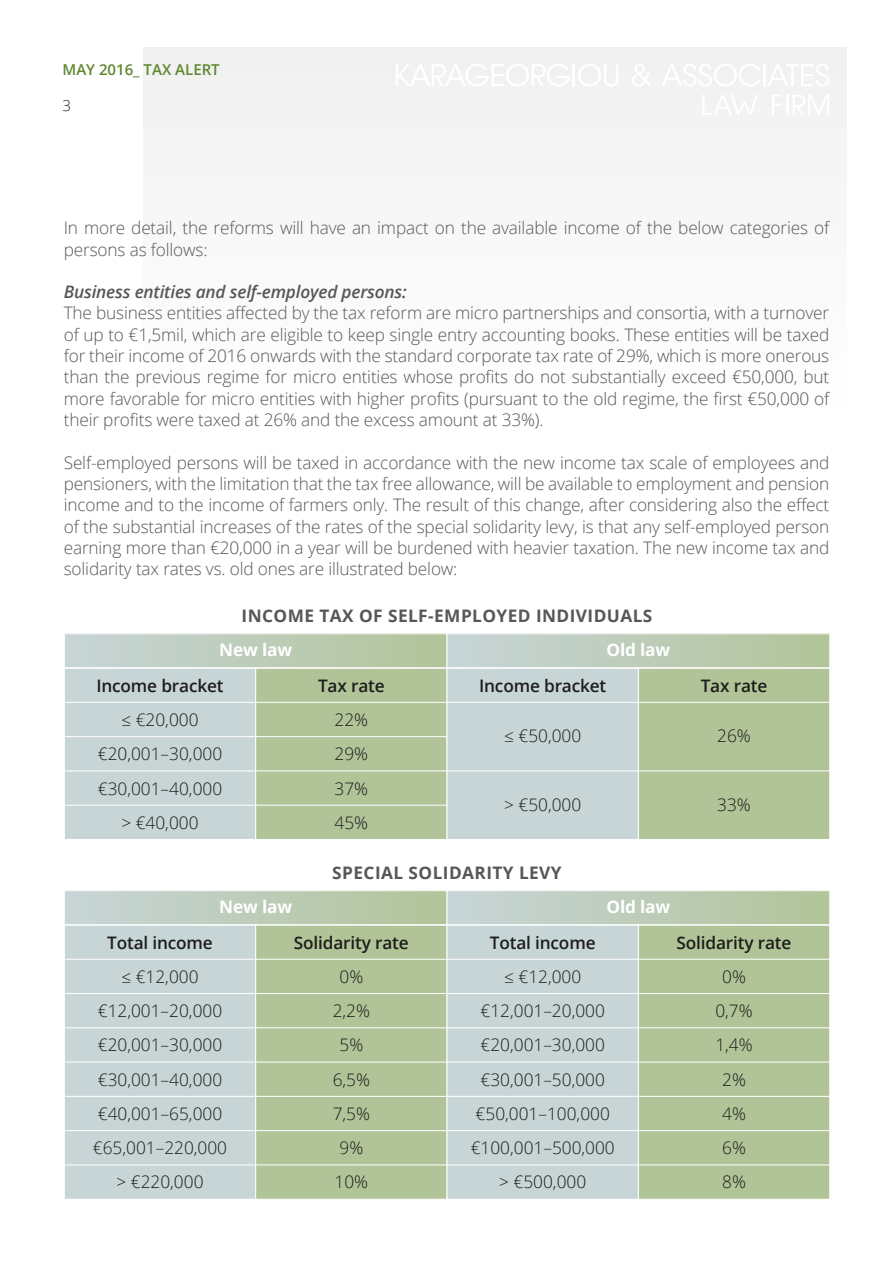
<style>
.page{position:relative;width:893px;height:1263px;background:#fff}
.page>*{position:absolute;margin:0;border:0;box-sizing:border-box;transform-origin:0 0}
.t1{font:300 17.25px/21.3px "Open Sans";letter-spacing:-.01em;color:#575756;text-align:justify}
.t2{font:300 17.25px/34.3px "Open Sans";color:#1d1d1b;text-align:center}
.t3{font:600 17.25px "Open Sans";letter-spacing:-.01em;color:#1d1d1b}
.t4{font:700 17.25px "Open Sans";letter-spacing:.025em;color:#575756}
.t5{font:italic 600 17.25px "Open Sans";letter-spacing:-.01em;color:#575756}
.t6{font:700 17.25px "Open Sans";letter-spacing:-.01em;color:#fff}
.t7{font:600 15px "Open Sans";color:#5f872f}
.t8{font:300 15px "Open Sans";color:#1d1d1b}
</style>
<div class="page">
<div style="left:144px;top:47px;width:702px;height:379px;background:#f8f8f8"></div>
<div style="left:64px;top:634px;width:383px;height:34px;background:linear-gradient(to right,#c8d5d8,#b2c499)"></div>
<div style="left:64px;top:633px;width:383px;height:35px;border:1px solid #fff"></div>
<div style="left:447px;top:634px;width:383px;height:34px;background:linear-gradient(to right,#c8d5d8,#b2c499)"></div>
<div style="left:447px;top:633px;width:383px;height:35px;border:1px solid #fff"></div>
<div style="left:64px;top:668px;width:192px;height:172px;background:#c8d5d7;border:1px solid #fff"></div>
<div style="left:255px;top:668px;width:192px;height:172px;background:#b1c498;border:1px solid #fff"></div>
<div style="left:447px;top:668px;width:192px;height:172px;background:#c8d5d7;border:1px solid #fff"></div>
<div style="left:638px;top:668px;width:192px;height:172px;background:#b1c498;border:1px solid #fff"></div>
<div style="left:64px;top:891px;width:383px;height:34px;background:linear-gradient(to right,#c8d5d8,#b2c499)"></div>
<div style="left:64px;top:890px;width:383px;height:35px;border:1px solid #fff"></div>
<div style="left:447px;top:891px;width:383px;height:34px;background:linear-gradient(to right,#c8d5d8,#b2c499)"></div>
<div style="left:447px;top:890px;width:383px;height:35px;border:1px solid #fff"></div>
<div style="left:64px;top:924px;width:192px;height:275px;background:#c8d5d7;border:1px solid #fff"></div>
<div style="left:255px;top:924px;width:192px;height:275px;background:#b1c498;border:1px solid #fff"></div>
<div style="left:447px;top:924px;width:192px;height:275px;background:#c8d5d7;border:1px solid #fff"></div>
<div style="left:638px;top:924px;width:192px;height:275px;background:#b1c498;border:1px solid #fff"></div>
<hr style="left:64px;top:668px;width:766px;height:1px;background:#fff">
<hr style="left:64px;top:702px;width:766px;height:1px;background:#fff">
<hr style="left:64px;top:736px;width:383px;height:1px;background:#fff">
<hr style="left:64px;top:770px;width:766px;height:1px;background:#fff">
<hr style="left:64px;top:805px;width:383px;height:1px;background:#fff">
<hr style="left:64px;top:924px;width:766px;height:1px;background:#fff">
<hr style="left:64px;top:959px;width:766px;height:1px;background:#fff">
<hr style="left:64px;top:993px;width:766px;height:1px;background:#fff">
<hr style="left:64px;top:1027px;width:766px;height:1px;background:#fff">
<hr style="left:64px;top:1062px;width:766px;height:1px;background:#fff">
<hr style="left:64px;top:1096px;width:766px;height:1px;background:#fff">
<hr style="left:64px;top:1130px;width:766px;height:1px;background:#fff">
<hr style="left:64px;top:1164px;width:766px;height:1px;background:#fff">
<hr style="left:786px;top:95px;width:2px;height:20px;background:#fff">
<hr style="left:573px;top:64px;width:2px;height:22px;background:#fff">
<hr style="left:763px;top:64px;width:3px;height:22px;background:#fff">
<p class="t7" style="left:63px;top:59px;width:159px">MAY 2016_ TAX ALERT</p>
<p class="t8" style="left:63px;top:95px;width:10px">3</p>
<p class="t1" style="left:64px;top:217px;width:767px">In more detail, the reforms will have an impact on the available income of the below categories of persons as follows:</p>
<p class="t5" style="left:64px;top:280px;width:345px">Business entities and self-employed persons:</p>
<p class="t1" style="left:64px;top:302px;width:767px">The business entities affected by the tax reform are micro partnerships and consortia, with a turnover of up to €1,5mil, which are eligible to keep single entry accounting books. These entities will be taxed for their income of 2016 onwards with the standard corporate tax rate of 29%, which is more onerous than the previous regime for micro entities whose profits do not substantially exceed €50,000, but more favorable for micro entities with higher profits (pursuant to the old regime, the first €50,000 of their profits were taxed at 26% and the excess amount at 33%).</p>
<p class="t1" style="left:64px;top:451px;width:767px">Self-employed persons will be taxed in accordance with the new income tax scale of employees and pensioners, with the limitation that the tax free allowance, will be available to employment and pension income and to the income of farmers only. The result of this change, after considering also the effect of the substantial increases of the rates of the special solidarity levy, is that any self-employed person earning more than €20,000 in a year will be burdened with heavier taxation. The new income tax and solidarity tax rates vs. old ones are illustrated below:</p>
<p class="t4" style="left:242px;top:604px;width:412px">INCOME TAX OF SELF-EMPLOYED INDIVIDUALS</p>
<p class="t6" style="left:219px;top:638px;width:74px">New law</p>
<p class="t6" style="left:606px;top:638px;width:65px">Old law</p>
<p class="t3" style="left:96px;top:674px;width:129px">Income bracket</p>
<p class="t3" style="left:318px;top:674px;width:68px">Tax rate</p>
<p class="t3" style="left:479px;top:674px;width:129px">Income bracket</p>
<p class="t2" style="left:98px;top:702px;width:126px">≤ €20,000 €20,001–30,000 €30,001–40,000 &gt; €40,000</p>
<p class="t2" style="left:335px;top:702px;width:35px;text-align:justify">22% 29% 37% 45%</p>
<p class="t2" style="left:504px;top:718px;width:79px">≤ €50,000</p>
<p class="t2" style="left:504px;top:787px;width:79px">&gt; €50,000</p>
<p class="t4" style="left:332px;top:861px;width:231px">SPECIAL SOLIDARITY LEVY</p>
<p class="t6" style="left:219px;top:895px;width:74px">New law</p>
<p class="t6" style="left:606px;top:895px;width:65px">Old law</p>
<p class="t3" style="left:701px;top:674px;width:68px">Tax rate</p>
<p class="t2" style="left:717px;top:718px;width:35px">26%</p>
<p class="t2" style="left:717px;top:787px;width:35px">33%</p>
<p class="t3" style="left:107px;top:931px;width:107px">Total income</p>
<p class="t3" style="left:294px;top:931px;width:116px">Solidarity rate</p>
<p class="t3" style="left:490px;top:931px;width:107px">Total income</p>
<p class="t3" style="left:677px;top:931px;width:116px">Solidarity rate</p>
<p class="t2" style="left:93px;top:959px;width:136px">≤ €12,000 €12,001–20,000 €20,001–30,000 €30,001–40,000 €40,001–65,000 €65,001–220,000 &gt; €220,000</p>
<p class="t2" style="left:333px;top:959px;width:39px">0%<br>2,2%<br>5%<br>6,5%<br>7,5%<br>9%<br>10%</p>
<p class="t2" style="left:471px;top:959px;width:146px">≤ €12,000 €12,001–20,000 €20,001–30,000 €30,001–50,000 €50,001–100,000 €100,001–500,000 &gt; €500,000</p>
<p class="t2" style="left:715px;top:959px;width:39px">0%<br>0,7%<br>1,4%<br>2%<br>4%<br>6%<br>8%</p>
</div>
